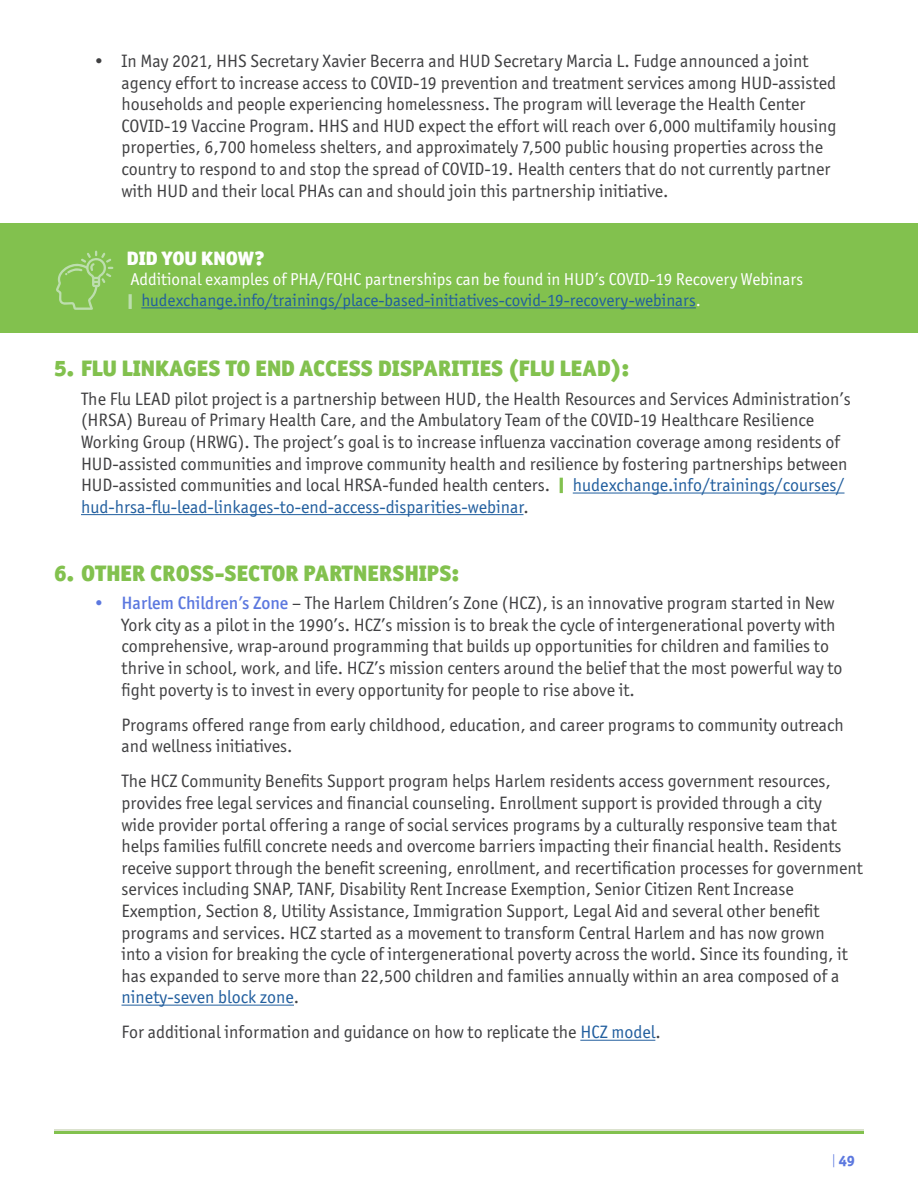
<style>
.page{position:relative;width:918px;height:1188px;background:#fff}
.page>*{position:absolute;margin:0;border:0;box-sizing:border-box;transform-origin:0 0}
.t1{font:900 22.5px "Officina Sans ITC Std";color:#82c14e}
.t2{font:900 19.5px "Officina Sans ITC Std";letter-spacing:-.005em;color:#fff}
.t3{font:18px/21.6px "Officina Sans ITC Std";color:#404042}
.t4{font:17.25px/20.7px "Officina Sans ITC Std";color:#fff}
.t5{font:800 15px "Officina Sans ITC Std";color:#5c78df}
.s1{font-weight:900;color:#bddeae}
.s2{color:#215e9e}
.s3{font-weight:900;color:#82c14e}
.s4{font-weight:500;color:#5c78df}
.s5{font-family:"Officina Display ITC Std";font-weight:300}
</style>
<div class="page">
<svg style="left:54px;top:1129px;width:810px;height:3px;background:#bdd7a3"></svg>
<hr style="left:54px;top:1132px;width:810px;height:2px;background:#82c14e">
<hr style="left:573px;top:493px;width:272px;height:1px;background:#215e9e">
<hr style="left:81px;top:514px;width:442px;height:1px;background:#215e9e">
<hr style="left:122px;top:1005px;width:172px;height:1px;background:#215e9e">
<hr style="left:580px;top:1040px;width:75px;height:1px;background:#215e9e">
<div style="left:0;top:224px;width:918px;height:109px;background:#82c14e"></div>
<hr style="left:141px;top:307px;width:555px;height:1px;background:#215e9e">
<svg style="left:56px;top:251px;width:57px;height:59px"></svg>
<p class="t3" style="left:122px;top:50px;width:717px;text-indent:-27px">• In May 2021, HHS Secretary Xavier Becerra and HUD Secretary Marcia L. Fudge announced a joint agency effort to increase access to COVID-19 prevention and treatment services among HUD-assisted households and people experiencing homelessness. The program will leverage the Health Center COVID-19 Vaccine Program. HHS and HUD expect the effort will reach over 6,000 multifamily housing properties, 6,700 homeless shelters, and approximately 7,500 public housing properties across the country to respond to and stop the spread of COVID-19. Health centers that do not currently partner with HUD and their local PHAs can and should join this partnership initiative.</p>
<p class="t2" style="left:127px;top:245px;width:139px">DID YOU KNOW?</p>
<p class="t4" style="left:127px;top:269px;width:678px">Additional examples of PHA/FQHC partnerships can be found in HUD’s COVID-19 Recovery Webinars <span class="s1">|</span> <span class="s2">hudexchange.info/trainings/place-based-initiatives-covid-19-recovery-webinars</span>.</p>
<p class="t1" style="left:54px;top:354px;width:577px">5. FLU LINKAGES TO END ACCESS DISPARITIES (FLU LEAD):</p>
<p class="t3" style="left:81px;top:388px;width:771px">The Flu LEAD pilot project is a partnership between HUD, the Health Resources and Services Administration’s (HRSA) Bureau of Primary Health Care, and the Ambulatory Team of the COVID-19 Healthcare Resilience Working Group (HRWG). The project’s goal is to increase influenza vaccination coverage among residents of HUD-assisted communities and improve community health and resilience by fostering partnerships between HUD-assisted communities and local HRSA-funded health centers. <span class="s3">|</span> <span class="s2">hudexchange.info/trainings/courses/ hud-hrsa-flu-lead-linkages-to-end-access-disparities-webinar</span>.</p>
<p class="t1" style="left:54px;top:558px;width:407px">6. OTHER CROSS-SECTOR PARTNERSHIPS:</p>
<p class="t3" style="left:122px;top:592px;width:723px;text-indent:-27px"><span class="s4">• Harlem Children’s Zone</span> – The Harlem Children’s Zone (HCZ), is an innovative program started in New York city as a pilot in the 1990’s. HCZ’s mission is to break the cycle of intergenerational poverty with comprehensive, wrap-around programming that builds up opportunities for children and families to thrive in school, work, and life. HCZ’s mission centers around the belief that the most powerful way to fight poverty is to invest in every opportunity for people to rise above it.</p>
<p class="t3" style="left:122px;top:714px;width:724px">Programs offered range from early childhood, education, and career programs to community outreach and wellness initiatives.</p>
<p class="t3" style="left:122px;top:770px;width:743px">The HCZ Community Benefits Support program helps Harlem residents access government resources, provides free legal services and financial counseling. Enrollment support is provided through a city<br>wide provider portal offering a range of social services programs by a culturally responsive team that helps families fulfill concrete needs and overcome barriers impacting their financial health. Residents receive support through the benefit screening, enrollment, and recertification processes for government services including SNAP, TANF, Disability Rent Increase Exemption, Senior Citizen Rent Increase Exemption, Section 8, Utility Assistance, Immigration Support, Legal Aid and several other benefit programs and services. HCZ started as a movement to transform Central Harlem and has now grown<br>into a vision for breaking the cycle of intergenerational poverty across the world. Since its founding, it has expanded to serve more than 22,500 children and families annually within an area composed of a <span class="s2">ninety-seven block zone</span>.</p>
<p class="t3" style="left:122px;top:1021px;width:541px">For additional information and guidance on how to replicate the <span class="s2">HCZ model</span>.</p>
<p class="t5" style="left:832px;top:1152px;width:24px"><span class="s5">|</span>49</p>
</div>
